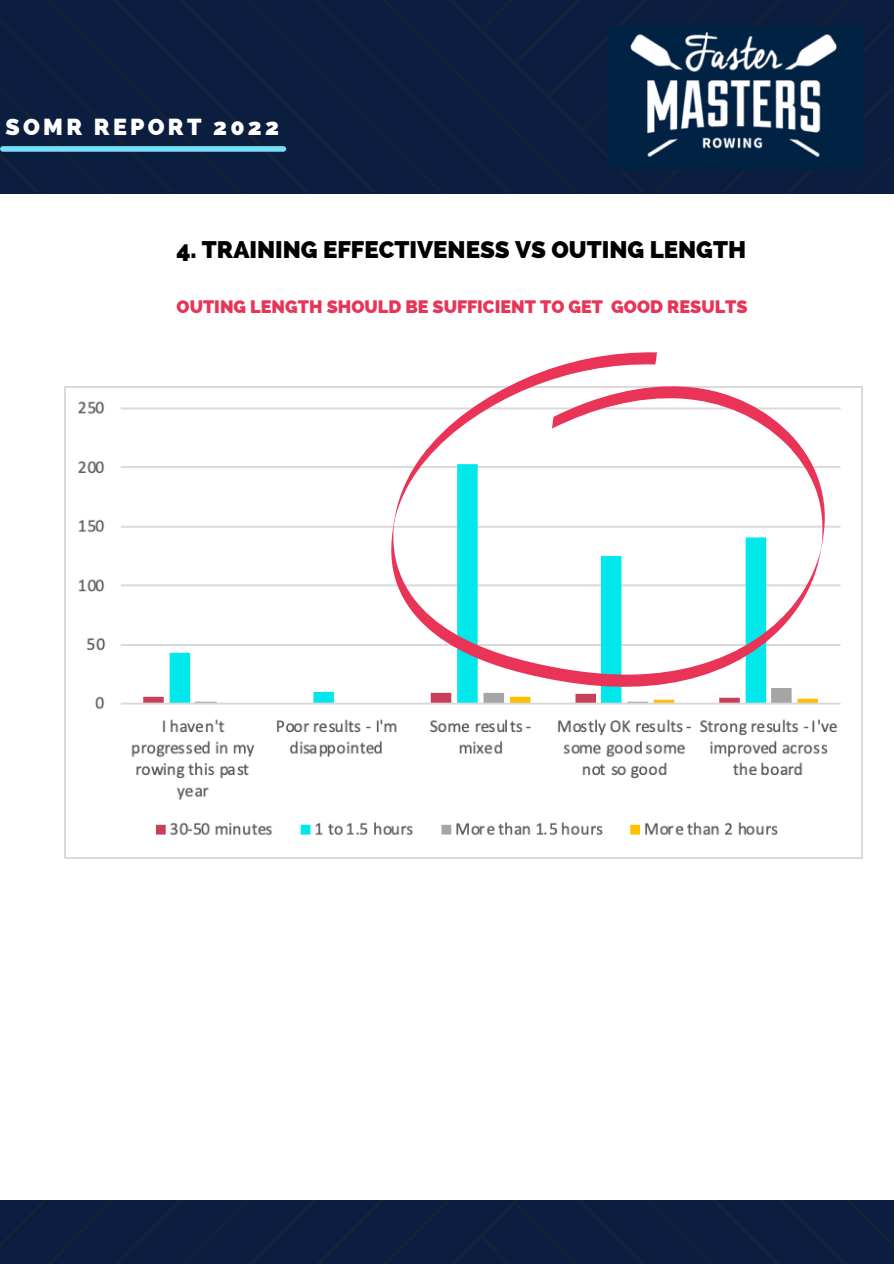
<style>
.page{position:relative;width:894px;height:1264px;background:#fff}
.page>*{position:absolute;margin:0;border:0;box-sizing:border-box;transform-origin:0 0}
.t1{font:800 24px "Raleway";color:#000}
.t2{font:800 23.25px "Raleway";letter-spacing:.14em;color:#fff}
.t3{font:800 18px "Raleway";color:#e93457}
</style>
<div class="page">
<div style="left:0;top:0;width:893px;height:1263px;background:#0b1e3f"></div>
<div style="left:0;top:194px;width:893px;height:1005px;background:#fff"></div>
<img style="left:609px;top:27px;width:253px;height:143px">
<div style="left:3px;top:146px;width:280px;height:6px;background:#74dff6"></div>
<img style="left:64px;top:386px;width:799px;height:473px">
<svg style="left:389px;top:352px;width:435px;height:337px"></svg>
<p class="t2" style="left:6px;top:113px;width:275px">SOMR REPORT 2022</p>
<p class="t1" style="left:176px;top:236px;width:571px">4. TRAINING EFFECTIVENESS VS OUTING LENGTH</p>
<p class="t3" style="left:176px;top:296px;width:572px">OUTING LENGTH SHOULD BE SUFFICIENT TO GET GOOD RESULTS</p>
</div>
